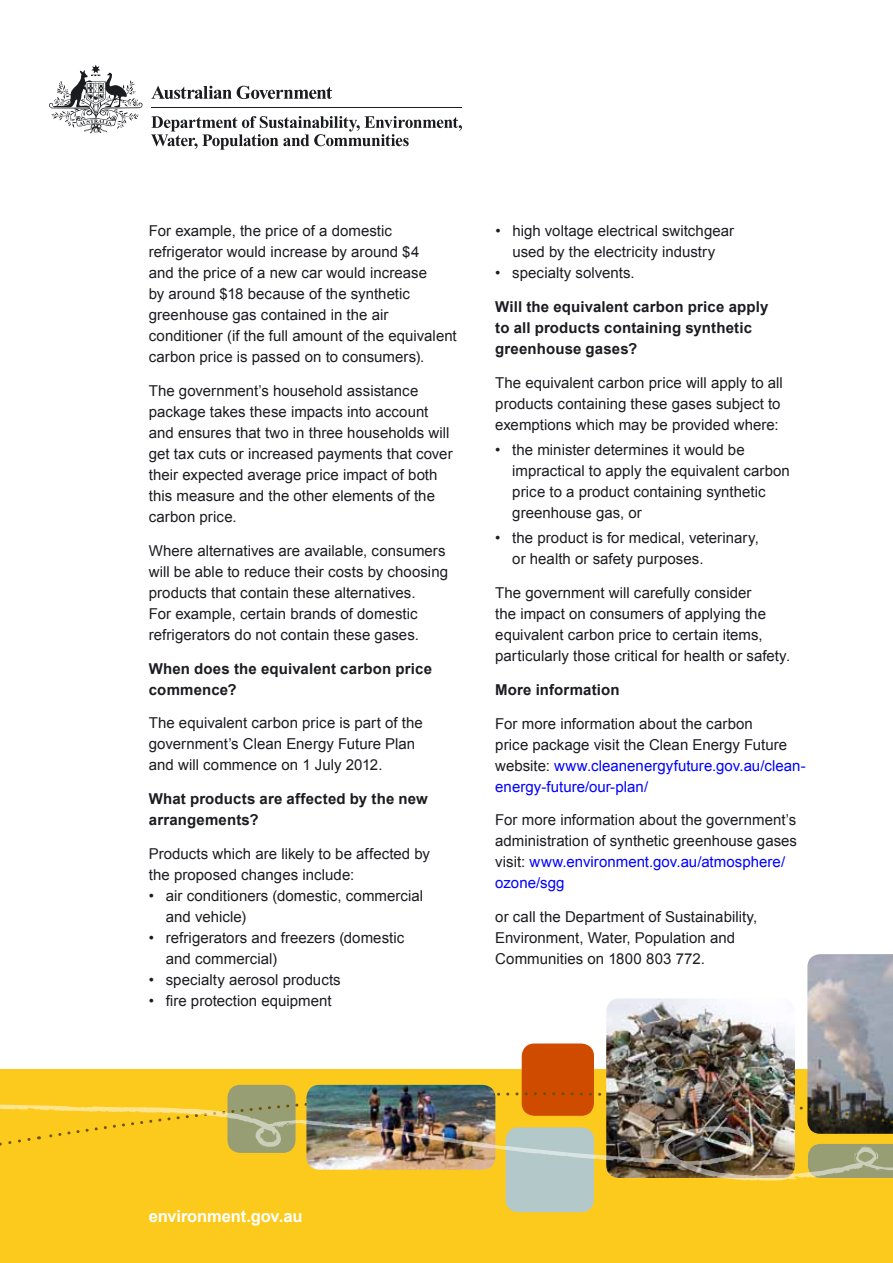
<style>
.page{position:relative;width:893px;height:1263px;background:#fff}
.page>*{position:absolute;margin:0;border:0;box-sizing:border-box;transform-origin:0 0}
.t1{font:700 16.5px "Arial";letter-spacing:-.01em;color:#fff}
.t2{font:15px/21px "Arial";letter-spacing:.005em;color:#1b1c20}
.t3{font:700 15px/21px "Arial";letter-spacing:.01em;color:#1b1c20}
.s1{color:#00f}
</style>
<div class="page">
<div style="left:0;top:1069px;width:893px;height:194px;background:#fcca1d"></div>
<img style="left:807px;top:954px;width:86px;height:96px">
<div style="left:522px;top:1043px;width:72px;height:73px;background:#cf4b00;border-radius:13px"></div>
<svg style="left:227px;top:1050px;width:666px;height:54px"></svg>
<svg style="left:151px;top:86px;width:181px;height:13px"></svg>
<svg style="left:49px;top:65px;width:94px;height:68px"></svg>
<hr style="left:151px;top:107px;width:311px;height:1px;background:#1b1c20">
<svg style="left:151px;top:116px;width:311px;height:34px"></svg>
<img style="left:306px;top:1085px;width:189px;height:19px">
<img style="left:606px;top:998px;width:189px;height:106px">
<div style="left:506px;top:1127px;width:88px;height:85px;background:#b3c8c9;border-radius:13px"></div>
<img style="left:0;top:1104px;width:893px;height:77px">
<p class="t2" style="left:149px;top:221px;width:309px">For example, the price of a domestic refrigerator would increase by around $4<br>and the price of a new car would increase<br>by around $18 because of the synthetic greenhouse gas contained in the air conditioner (if the full amount of the equivalent carbon price is passed on to consumers).</p>
<p class="t2" style="left:149px;top:380px;width:305px">The government’s household assistance package takes these impacts into account and ensures that two in three households will get tax cuts or increased payments that cover their expected average price impact of both this measure and the other elements of the carbon price.</p>
<p class="t2" style="left:149px;top:540px;width:301px">Where alternatives are available, consumers will be able to reduce their costs by choosing products that contain these alternatives.<br>For example, certain brands of domestic refrigerators do not contain these gases.</p>
<p class="t3" style="left:149px;top:658px;width:285px">When does the equivalent carbon price commence?</p>
<p class="t2" style="left:149px;top:713px;width:275px">The equivalent carbon price is part of the government’s Clean Energy Future Plan and will commence on 1 July 2012.</p>
<p class="t3" style="left:149px;top:789px;width:280px">What products are affected by the new arrangements?</p>
<p class="t2" style="left:149px;top:843px;width:283px">Products which are likely to be affected by the proposed changes include:</p>
<p class="t2" style="left:166px;top:885px;width:259px;text-indent:-17px">• air conditioners (domestic, commercial and vehicle)</p>
<p class="t2" style="left:166px;top:927px;width:240px;text-indent:-17px">• refrigerators and freezers (domestic and commercial)</p>
<p class="t2" style="left:149px;top:969px;width:193px">• specialty aerosol products</p>
<p class="t2" style="left:149px;top:990px;width:184px">• fire protection equipment</p>
<p class="t2" style="left:495px;top:221px;width:240px;text-align:center">• high voltage electrical switchgear used by the electricity industry</p>
<p class="t2" style="left:495px;top:263px;width:141px">• specialty solvents.</p>
<p class="t3" style="left:495px;top:297px;width:275px">Will the equivalent carbon price apply to all products containing synthetic greenhouse gases?</p>
<p class="t2" style="left:495px;top:372px;width:289px">The equivalent carbon price will apply to all products containing these gases subject to exemptions which may be provided where:</p>
<p class="t2" style="left:512px;top:439px;width:279px;text-indent:-17px">• the minister determines it would be impractical to apply the equivalent carbon price to a product containing synthetic greenhouse gas, or</p>
<p class="t2" style="left:512px;top:528px;width:248px;text-indent:-17px">• the product is for medical, veterinary, or health or safety purposes.</p>
<p class="t2" style="left:495px;top:582px;width:296px">The government will carefully consider<br>the impact on consumers of applying the equivalent carbon price to certain items, particularly those critical for health or safety.</p>
<p class="t3" style="left:495px;top:679px;width:126px">More information</p>
<p class="t2" style="left:495px;top:713px;width:312px">For more information about the carbon<br>price package visit the Clean Energy Future website: <span class="s1">www.cleanenergyfuture.gov.au/clean&shy;energy-future/our-plan/</span></p>
<p class="t2" style="left:495px;top:810px;width:303px">For more information about the government’s administration of synthetic greenhouse gases visit: <span class="s1">www.environment.gov.au/atmosphere/ ozone/sgg</span></p>
<p class="t2" style="left:495px;top:906px;width:264px">or call the Department of Sustainability,<br>Environment, Water, Population and<br>Communities on 1800 803 772.</p>
<p class="t1" style="left:149px;top:1205px;width:155px">environment.gov.au</p>
</div>
